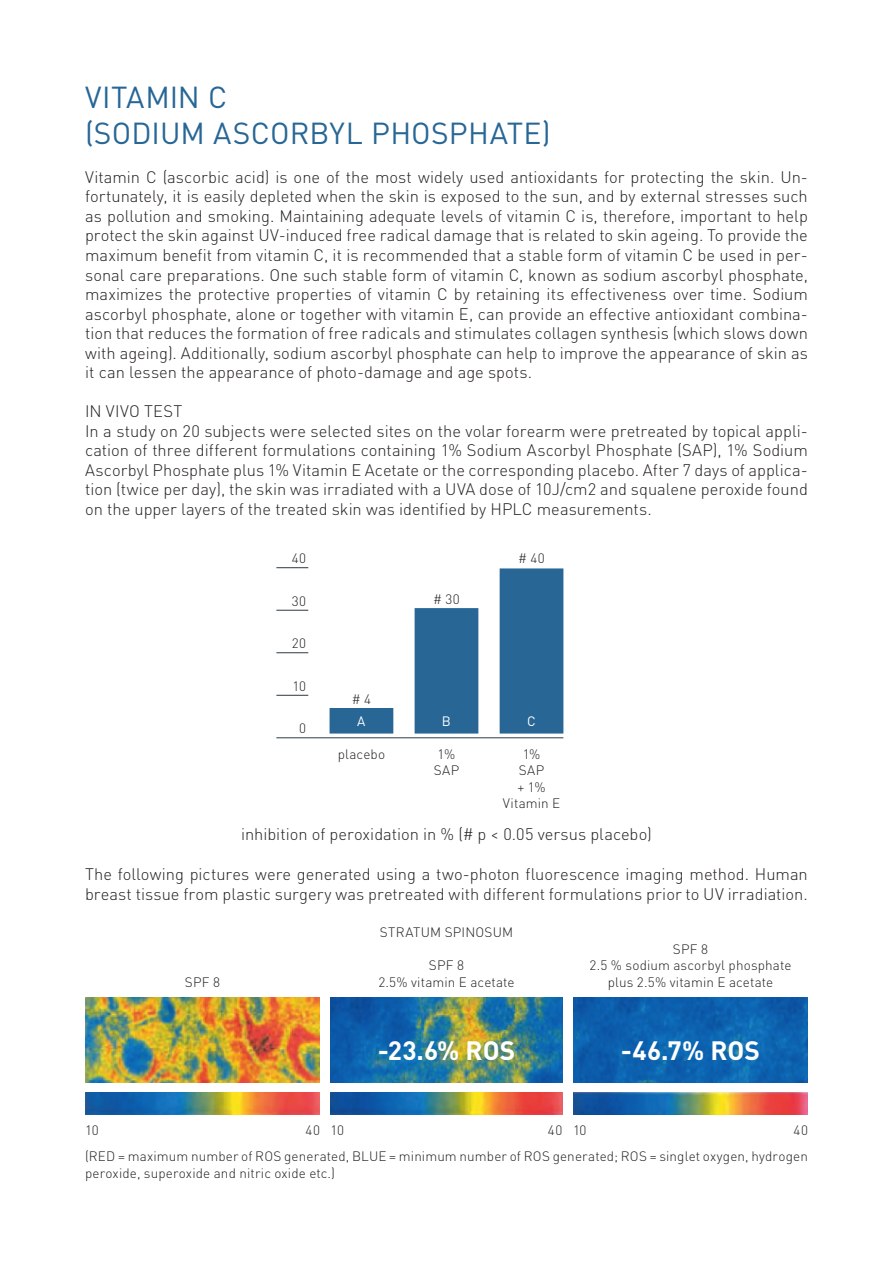
<style>
.page{position:relative;width:893px;height:1263px;background:#fff}
.page>*{position:absolute;margin:0;border:0;box-sizing:border-box;transform-origin:0 0}
.t1{font:30px/36px "DIN Pro";letter-spacing:.005em;color:#276695}
.t2{font:700 26.25px "DIN Pro";color:#fff}
.t3{font:300 16.5px/19.5px "DIN Pro";color:#231f20}
.t4{font:300 13.5px/16.5px "DIN Pro";letter-spacing:.01em;color:#231f20;text-align:center}
.t5{font:13.5px "DIN Pro";color:#fff}
</style>
<div class="page">
<hr style="left:276px;top:737px;width:287px;height:1px;background:#2b3a45">
<div style="left:330px;top:709px;width:63px;height:24px;background:#276695"></div>
<div style="left:330px;top:708px;width:63px;height:25px;border:2px solid #276695"></div>
<div style="left:415px;top:609px;width:63px;height:124px;background:#276695"></div>
<div style="left:500px;top:569px;width:63px;height:164px;background:#276695"></div>
<hr style="left:276px;top:695px;width:32px;height:1px;background:#2b3a45">
<hr style="left:276px;top:652px;width:32px;height:1px;background:#2b3a45">
<hr style="left:276px;top:610px;width:32px;height:1px;background:#2b3a45">
<hr style="left:276px;top:567px;width:32px;height:1px;background:#2b3a45">
<img style="left:85px;top:997px;width:235px;height:85px">
<img style="left:331px;top:997px;width:231px;height:85px">
<img style="left:573px;top:997px;width:235px;height:85px">
<img style="left:85px;top:1093px;width:235px;height:21px">
<img style="left:331px;top:1093px;width:231px;height:21px">
<img style="left:573px;top:1093px;width:235px;height:21px">
<h1 class="t1" style="left:85px;top:76px;width:467px">VITAMIN C<br>(SODIUM ASCORBYL PHOSPHATE)</h1>
<p class="t3" style="left:85px;top:166px;width:724px;text-align:justify">Vitamin C (ascorbic acid) is one of the most widely used antioxidants for protecting the skin. Un&shy;fortunately, it is easily depleted when the skin is exposed to the sun, and by external stresses such as pollution and smoking. Maintaining adequate levels of vitamin C is, therefore, important to help protect the skin against UV-induced free radical damage that is related to skin ageing. To provide the maximum benefit from vitamin C, it is recommended that a stable form of vitamin C be used in per&shy;sonal care preparations. One such stable form of vitamin C, known as sodium ascorbyl phosphate, maximizes the protective properties of vitamin C by retaining its effectiveness over time. Sodium ascorbyl phosphate, alone or together with vitamin E, can provide an effective antioxidant combina&shy;tion that reduces the formation of free radicals and stimulates collagen synthesis (which slows down with ageing). Additionally, sodium ascorbyl phosphate can help to improve the appearance of skin as it can lessen the appearance of photo-damage and age spots.</p>
<p class="t3" style="left:85px;top:400px;width:724px">IN VIVO TEST<br>In a study on 20 subjects were selected sites on the volar forearm were pretreated by topical appli&shy;cation of three different formulations containing 1% Sodium Ascorbyl Phosphate (SAP), 1% Sodium Ascorbyl Phosphate plus 1% Vitamin E Acetate or the corresponding placebo. After 7 days of applica&shy;tion (twice per day), the skin was irradiated with a UVA dose of 10J/cm2 and squalene peroxide found on the upper layers of the treated skin was identified by HPLC measurements.</p>
<p class="t4" style="left:292px;top:549px;width:16px">40</p>
<p class="t4" style="left:518px;top:549px;width:28px"># 40</p>
<p class="t4" style="left:433px;top:589px;width:28px"># 30</p>
<p class="t4" style="left:292px;top:591px;width:16px">30</p>
<p class="t4" style="left:292px;top:634px;width:16px">20</p>
<p class="t4" style="left:293px;top:676px;width:15px">10</p>
<p class="t4" style="left:299px;top:719px;width:8px">0</p>
<p class="t4" style="left:352px;top:689px;width:21px"># 4</p>
<p class="t5" style="left:357px;top:711px;width:10px">A</p>
<p class="t5" style="left:442px;top:711px;width:11px">B</p>
<p class="t5" style="left:527px;top:711px;width:10px">C</p>
<p class="t4" style="left:338px;top:744px;width:49px">placebo</p>
<p class="t4" style="left:434px;top:744px;width:27px;text-align:left">1%<br>SAP</p>
<p class="t4" style="left:503px;top:744px;width:59px">1%<br>SAP<br>+ 1%<br>Vitamin E</p>
<p class="t3" style="left:241px;top:823px;width:412px">inhibition of peroxidation in % (# p &lt; 0.05 versus placebo)</p>
<p class="t3" style="left:85px;top:863px;width:724px">The following pictures were generated using a two-photon fluorescence imaging method. Human breast tissue from plastic surgery was pretreated with different formulations prior to UV irradiation.</p>
<p class="t4" style="left:380px;top:923px;width:135px">STRATUM SPINOSUM</p>
<p class="t4" style="left:589px;top:939px;width:203px">SPF 8<br>2.5 % sodium ascorbyl phosphate</p>
<p class="t4" style="left:378px;top:956px;width:138px">SPF 8<br>2.5% vitamin E acetate</p>
<p class="t4" style="left:185px;top:972px;width:37px">SPF 8</p>
<p class="t4" style="left:608px;top:972px;width:167px">plus 2.5% vitamin E acetate</p>
<h2 class="t2" style="left:378px;top:1028px;width:139px">-23.6% ROS</h2>
<h2 class="t2" style="left:621px;top:1028px;width:141px">-46.7% ROS</h2>
<p class="t4" style="left:85px;top:1121px;width:15px">10</p>
<p class="t4" style="left:306px;top:1121px;width:40px">40 10</p>
<p class="t4" style="left:548px;top:1121px;width:40px">40 10</p>
<p class="t4" style="left:793px;top:1121px;width:16px">40</p>
<p class="t4" style="left:85px;top:1147px;width:724px;text-align:left">(RED = maximum number of ROS generated, BLUE = minimum number of ROS generated; ROS = singlet oxygen, hydrogen peroxide, superoxide and nitric oxide etc.)</p>
</div>
